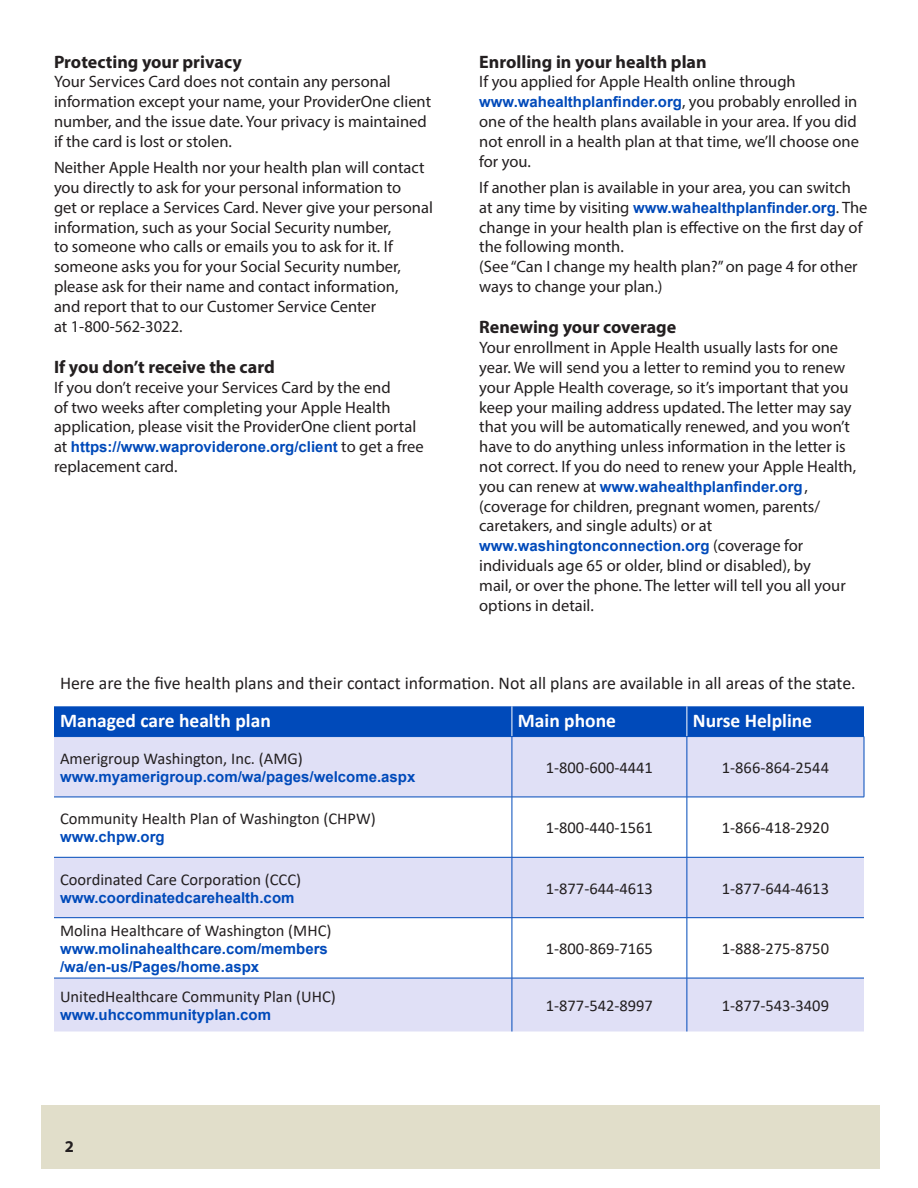
<style>
.page{position:relative;width:918px;height:1188px;background:#fff}
.page>*{position:absolute;margin:0;border:0;box-sizing:border-box;transform-origin:0 0}
.t1{font:700 19.5px "Calibri";color:#fff}
.t2{font:18px "Calibri";color:#231f20}
.t3{font:700 18px "Myriad Pro";color:#231f20}
.t4{font:16.5px/19.8px "Myriad Pro";color:#231f20}
.t5{font:16.5px "Calibri";color:#231f20}
.t6{font:700 16.5px "Myriad Pro";color:#231f20}
.t7{font:700 15px/18px "Arial";color:#004aba}
.s1{font-family:"Myriad Pro";font-weight:400;font-size:16.5px;color:#231f20}
</style>
<div class="page">
<div style="left:42px;top:1105px;width:838px;height:64px;background:#e1deca"></div>
<div style="left:54px;top:706px;width:810px;height:30px;background:#004aba"></div>
<svg style="left:54px;top:737px;width:810px;height:295px;fill:#e0e0f6"></svg>
<hr style="left:512px;top:797px;width:1px;height:60px;background:#004aba">
<hr style="left:687px;top:797px;width:1px;height:60px;background:#004aba">
<hr style="left:54px;top:857px;width:458px;height:1px;background:#004aba">
<hr style="left:512px;top:857px;width:175px;height:1px;background:#004aba">
<hr style="left:512px;top:857px;width:1px;height:60px;background:#004aba">
<hr style="left:687px;top:857px;width:177px;height:1px;background:#004aba">
<hr style="left:687px;top:857px;width:1px;height:60px;background:#004aba">
<hr style="left:54px;top:917px;width:458px;height:1px;background:#004aba">
<hr style="left:512px;top:917px;width:175px;height:1px;background:#004aba">
<hr style="left:512px;top:918px;width:1px;height:60px;background:#004aba">
<hr style="left:687px;top:917px;width:177px;height:1px;background:#004aba">
<hr style="left:687px;top:918px;width:1px;height:60px;background:#004aba">
<hr style="left:54px;top:978px;width:458px;height:1px;background:#004aba">
<hr style="left:512px;top:978px;width:175px;height:1px;background:#004aba">
<hr style="left:512px;top:978px;width:1px;height:54px;background:#004aba">
<hr style="left:687px;top:978px;width:177px;height:1px;background:#004aba">
<hr style="left:687px;top:978px;width:1px;height:54px;background:#004aba">
<hr style="left:512px;top:706px;width:1px;height:30px;background:#fff">
<hr style="left:687px;top:706px;width:1px;height:30px;background:#fff">
<hr style="left:512px;top:737px;width:1px;height:60px;background:#004aba">
<hr style="left:687px;top:737px;width:1px;height:60px;background:#004aba">
<hr style="left:54px;top:736px;width:458px;height:1px;background:#004aba">
<hr style="left:512px;top:736px;width:175px;height:1px;background:#004aba">
<hr style="left:687px;top:736px;width:177px;height:1px;background:#004aba">
<hr style="left:864px;top:737px;width:1px;height:60px;background:#004aba">
<hr style="left:54px;top:797px;width:458px;height:1px;background:#004aba">
<hr style="left:512px;top:797px;width:175px;height:1px;background:#004aba">
<hr style="left:687px;top:797px;width:177px;height:1px;background:#004aba">
<p class="t3" style="left:54px;top:50px;width:189px">Protecting your privacy</p>
<p class="t4" style="left:54px;top:72px;width:379px">Your Services Card does not contain any personal information except your name, your ProviderOne client number, and the issue date. Your privacy is maintained if the card is lost or stolen.</p>
<p class="t4" style="left:54px;top:158px;width:380px">Neither Apple Health nor your health plan will contact you directly to ask for your personal information to<br>get or replace a Services Card. Never give your personal information, such as your Social Security number,<br>to someone who calls or emails you to ask for it. If someone asks you for your Social Security number, please ask for their name and contact information,<br>and report that to our Customer Service Center<br>at 1-800-562-3022.</p>
<p class="t3" style="left:54px;top:355px;width:222px">If you don’t receive the card</p>
<p class="t4" style="left:54px;top:377px;width:364px">If you don’t receive your Services Card by the end<br>of two weeks after completing your Apple Health application, please visit the ProviderOne client portal</p>
<p class="t7" style="left:54px;top:438px;width:371px"><span class="s1">at</span> https://www.waproviderone.org/client <span class="s1">to get a free</span></p>
<p class="t4" style="left:54px;top:456px;width:125px">replacement card.</p>
<p class="t3" style="left:479px;top:50px;width:229px">Enrolling in your health plan</p>
<p class="t4" style="left:479px;top:72px;width:318px">If you applied for Apple Health online through</p>
<p class="t7" style="left:479px;top:93px;width:380px">www.wahealthplanfinder.org<span class="s1">, you probably enrolled in</span></p>
<p class="t4" style="left:479px;top:111px;width:381px">one of the health plans available in your area. If you did not enroll in a health plan at that time, we’ll choose one for you.</p>
<p class="t4" style="left:479px;top:177px;width:373px">If another plan is available in your area, you can switch</p>
<p class="t7" style="left:479px;top:199px;width:390px"><span class="s1">at any time by visiting</span> www.wahealthplanfinder.org<span class="s1">. The</span></p>
<p class="t4" style="left:479px;top:217px;width:385px">change in your health plan is effective on the first day of the following month.</p>
<p class="t4" style="left:479px;top:257px;width:380px">(See “Can I change my health plan?” on page 4 for other ways to change your plan.)</p>
<p class="t3" style="left:479px;top:316px;width:199px">Renewing your coverage</p>
<p class="t4" style="left:479px;top:338px;width:378px">Your enrollment in Apple Health usually lasts for one year. We will send you a letter to remind you to renew your Apple Health coverage, so it’s important that you keep your mailing address updated. The letter may say that you will be automatically renewed, and you won’t have to do anything unless information in the letter is not correct. If you do need to renew your Apple Health,</p>
<p class="t7" style="left:479px;top:478px;width:330px"><span class="s1">you can renew at</span> www.wahealthplanfinder.org <span class="s1">,</span></p>
<p class="t4" style="left:479px;top:496px;width:342px">(coverage for children, pregnant women, parents/ caretakers, and single adults) or at</p>
<p class="t7" style="left:479px;top:537px;width:326px">www.washingtonconnection.org <span class="s1">(coverage for</span></p>
<p class="t4" style="left:479px;top:555px;width:368px">individuals age 65 or older, blind or disabled), by mail, or over the phone. The letter will tell you all your options in detail.</p>
<p class="t2" style="left:60px;top:671px;width:797px">Here are the five health plans and their contact information. Not all plans are available in all areas of the state.</p>
<p class="t1" style="left:60px;top:707px;width:212px">Managed care health plan</p>
<p class="t1" style="left:518px;top:707px;width:100px">Main phone</p>
<p class="t1" style="left:693px;top:707px;width:121px">Nurse Helpline</p>
<p class="t5" style="left:60px;top:747px;width:244px">Amerigroup Washington, Inc. (AMG)</p>
<p class="t7" style="left:60px;top:768px;width:357px">www.myamerigroup.com/wa/pages/welcome.aspx</p>
<p class="t5" style="left:546px;top:756px;width:109px">1-800-600-4441</p>
<p class="t5" style="left:722px;top:756px;width:109px">1-866-864-2544</p>
<p class="t5" style="left:60px;top:807px;width:317px">Community Health Plan of Washington (CHPW)</p>
<p class="t7" style="left:60px;top:828px;width:106px">www.chpw.org</p>
<p class="t5" style="left:60px;top:868px;width:243px">Coordinated Care Corporation (CCC)</p>
<p class="t7" style="left:60px;top:889px;width:236px">www.coordinatedcarehealth.com</p>
<p class="t5" style="left:546px;top:816px;width:109px">1-800-440-1561</p>
<p class="t5" style="left:722px;top:816px;width:109px">1-866-418-2920</p>
<p class="t5" style="left:546px;top:877px;width:109px">1-877-644-4613</p>
<p class="t5" style="left:722px;top:877px;width:109px">1-877-644-4613</p>
<p class="t5" style="left:60px;top:919px;width:273px">Molina Healthcare of Washington (MHC)</p>
<p class="t7" style="left:60px;top:940px;width:269px">www.molinahealthcare.com/members /wa/en-us/Pages/home.aspx</p>
<p class="t5" style="left:546px;top:937px;width:109px">1-800-869-7165</p>
<p class="t5" style="left:722px;top:937px;width:109px">1-888-275-8750</p>
<p class="t5" style="left:60px;top:985px;width:277px">UnitedHealthcare Community Plan (UHC)</p>
<p class="t7" style="left:60px;top:1006px;width:213px">www.uhccommunityplan.com</p>
<p class="t5" style="left:546px;top:994px;width:109px">1-877-542-8997</p>
<p class="t5" style="left:722px;top:994px;width:109px">1-877-543-3409</p>
<p class="t6" style="left:65px;top:1136px;width:11px">2</p>
</div>
